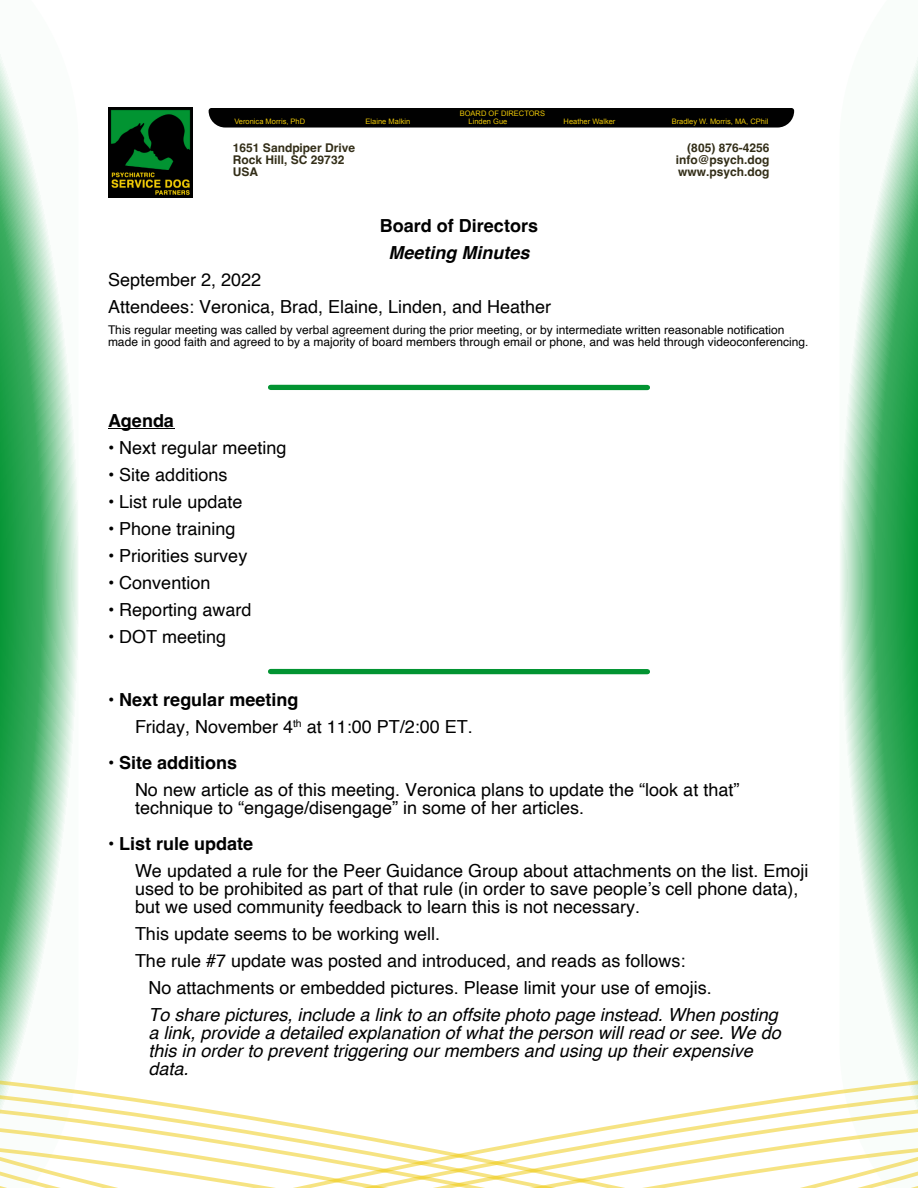
<style>
.page{position:relative;width:918px;height:1188px;background:#fff}
.page>*{position:absolute;margin:0;border:0;box-sizing:border-box;transform-origin:0 0}
.t1{font:18px/18px "Helvetica";color:#010101}
.t2{font:italic 18px/18px "Helvetica";color:#010101}
.t3{font:700 18px "Helvetica";color:#010101}
.t4{font:italic 700 18px "Helvetica";color:#010101}
.t5{font:12px/12px "Helvetica";color:#010101}
.t6{font:700 12px/12px "Helvetica";color:#332e18}
.t7{font:7.5px "Arial";color:#eec806}
.s1{font-weight:700}
</style>
<div class="page">
<svg style="left:0;top:54px;width:78px;height:996px"></svg>
<svg style="left:840px;top:57px;width:78px;height:993px"></svg>
<div style="left:209px;top:108px;width:585px;height:20px;background:#010101"></div>
<svg style="left:0;top:1050px;width:918px;height:138px"></svg>
<img style="left:108px;top:108px;width:84px;height:90px">
<hr style="left:108px;top:428px;width:66px;height:1px;background:#010101">
<div style="left:271px;top:385px;width:376px;height:5px;background:#029432"></div>
<div style="left:271px;top:669px;width:376px;height:5px;background:#029432"></div>
<p class="t7" style="left:460px;top:111px;width:87px">BOARD OF DIRECTORS</p>
<p class="t7" style="left:234px;top:119px;width:72px">Veronica Morris, PhD</p>
<p class="t7" style="left:366px;top:119px;width:46px">Elaine Malkin</p>
<p class="t7" style="left:469px;top:119px;width:40px">Linden Gue</p>
<p class="t7" style="left:564px;top:119px;width:53px">Heather Walker</p>
<p class="t7" style="left:672px;top:119px;width:98px">Bradley W. Morris, MA, CPhil</p>
<p class="t6" style="left:233px;top:142px;width:124px">1651 Sandpiper Drive<br>Rock Hill, SC 29732<br>USA</p>
<p class="t6" style="left:676px;top:142px;width:95px;text-align:justify;text-indent:12px">(805) 876-4256 info@psych.dog www.psych.dog</p>
<p class="t3" style="left:380px;top:219px;width:160px">Board of Directors</p>
<p class="t4" style="left:388px;top:246px;width:143px">Meeting Minutes</p>
<p class="t1" style="left:108px;top:267px;width:445px;line-height:27px">September 2, 2022<br>Attendees: Veronica, Brad, Elaine, Linden, and Heather</p>
<p class="t5" style="left:108px;top:325px;width:702px">This regular meeting was called by verbal agreement during the prior meeting, or by intermediate written reasonable notification made in good faith and agreed to by a majority of board members through email or phone, and was held through videoconferencing.</p>
<p class="t3" style="left:108px;top:414px;width:68px">Agenda</p>
<p class="t1" style="left:108px;top:440px;width:180px">• Next regular meeting</p>
<p class="t1" style="left:108px;top:467px;width:121px">• Site additions</p>
<p class="t1" style="left:108px;top:494px;width:136px">• List rule update</p>
<p class="t1" style="left:108px;top:521px;width:129px">• Phone training</p>
<p class="t1" style="left:108px;top:548px;width:141px">• Priorities survey</p>
<p class="t1" style="left:108px;top:575px;width:104px">• Convention</p>
<p class="t1" style="left:108px;top:602px;width:145px">• Reporting award</p>
<p class="t1" style="left:108px;top:629px;width:120px">• DOT meeting</p>
<p class="t1" style="left:135px;top:687px;width:339px;line-height:27px;text-indent:-27px"><span class="s1">• Next regular meeting<br></span>Friday, November 4<sup>th</sup> at 11:00 PT/2:00 ET.</p>
<p class="t3" style="left:108px;top:756px;width:131px">• Site additions</p>
<p class="t1" style="left:135px;top:782px;width:606px">No new article as of this meeting. Veronica plans to update the “look at that” technique to “engage/disengage” in some of her articles.</p>
<p class="t3" style="left:108px;top:837px;width:147px">• List rule update</p>
<p class="t1" style="left:135px;top:863px;width:675px">We updated a rule for the Peer Guidance Group about attachments on the list. Emoji used to be prohibited as part of that rule (in order to save people’s cell phone data), but we used community feedback to learn this is not necessary.</p>
<p class="t1" style="left:135px;top:926px;width:307px">This update seems to be working well.</p>
<p class="t1" style="left:135px;top:953px;width:552px">The rule #7 update was posted and introduced, and reads as follows:</p>
<p class="t1" style="left:148px;top:980px;width:565px">No attachments or embedded pictures. Please limit your use of emojis.</p>
<p class="t2" style="left:148px;top:1007px;width:634px">To share pictures, include a link to an offsite photo page instead. When posting a link, provide a detailed explanation of what the person will read or see. We do this in order to prevent triggering our members and using up their expensive data.</p>
</div>
